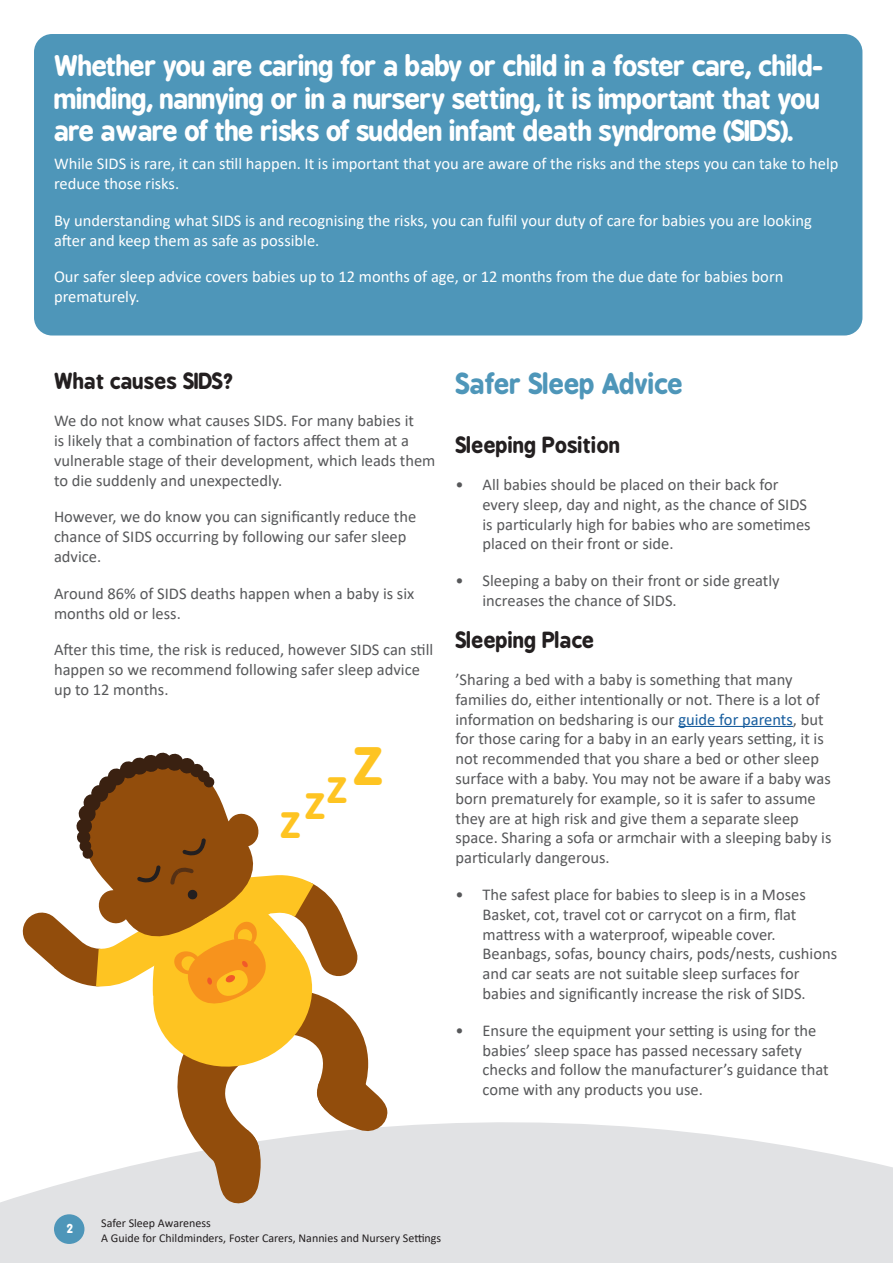
<style>
.page{position:relative;width:893px;height:1263px;background:#fff}
.page>*{position:absolute;margin:0;border:0;box-sizing:border-box;transform-origin:0 0}
.t1{font:700 48.6px "B Preplay";color:#fec422}
.t2{font:700 33.15px "B Preplay";color:#fec422}
.t3{font:700 27px/32.4px "B Preplay";letter-spacing:-.02em;color:#fff;text-align:justify}
.t4{font:700 27px "B Preplay";letter-spacing:-.01em;color:#4e96b9}
.bold_section_head{font:700 21px "B Preplay";color:#231f20}
.normal_text{font:16.5px/19.8px "Calibri";color:#57585a}
.normal_text-2{font:16.5px/19.8px "Calibri";color:#fff}
.t5{font:12px "Calibri";color:#231f20}
.t6{font:700 12px "B Preplay";color:#fff}
.s1{color:#175d9e}
</style>
<div class="page">
<svg style="left:0;top:1122px;width:893px;height:141px;background:#e3e4e6"></svg>
<svg style="left:21px;top:752px;width:368px;height:455px"></svg>
<div style="left:259px;top:1236px;width:163px;height:27px;background:#e1e2e4"></div>
<div style="left:34px;top:34px;width:828px;height:301px;background:#4e96b9;border-radius:18px"></div>
<div style="left:54px;top:1214px;width:30px;height:30px;background:#4e96b9;border-radius:50%"></div>
<hr style="left:678px;top:726px;width:115px;height:1px;background:#175d9e">
<p class="t3" style="left:54px;top:50px;width:771px">Whether you are caring for a baby or child in a foster care, child&shy;minding, nannying or in a nursery setting, it is important that you are aware of the risks of sudden infant death syndrome (SIDS).</p>
<p class="normal_text-2" style="left:54px;top:153px;width:786px">While SIDS is rare, it can still happen. It is important that you are aware of the risks and the steps you can take to help reduce those risks.</p>
<p class="normal_text-2" style="left:54px;top:210px;width:759px">By understanding what SIDS is and recognising the risks, you can fulfil your duty of care for babies you are looking after and keep them as safe as possible.</p>
<p class="normal_text-2" style="left:54px;top:267px;width:731px">Our safer sleep advice covers babies up to 12 months of age, or 12 months from the due date for babies born prematurely.</p>
<p class="bold_section_head" style="left:54px;top:369px;width:181px">What causes SIDS?</p>
<p class="normal_text" style="left:54px;top:410px;width:383px">We do not know what causes SIDS. For many babies it<br>is likely that a combination of factors affect them at a vulnerable stage of their development, which leads them to die suddenly and unexpectedly.</p>
<p class="normal_text" style="left:54px;top:506px;width:364px">However, we do know you can significantly reduce the chance of SIDS occurring by following our safer sleep advice.</p>
<p class="normal_text" style="left:54px;top:583px;width:362px">Around 86% of SIDS deaths happen when a baby is six months old or less.</p>
<p class="normal_text" style="left:54px;top:639px;width:381px">After this time, the risk is reduced, however SIDS can still happen so we recommend following safer sleep advice up to 12 months.</p>
<p class="t1" style="left:353px;top:737px;width:31px">Z</p>
<p class="t2" style="left:327px;top:771px;width:21px">Z</p>
<p class="t2" style="left:305px;top:786px;width:21px">Z</p>
<p class="t2" style="left:280px;top:805px;width:21px">Z</p>
<p class="t4" style="left:455px;top:368px;width:229px">Safer Sleep Advice</p>
<p class="bold_section_head" style="left:455px;top:432px;width:166px">Sleeping Position</p>
<p class="normal_text" style="left:482px;top:474px;width:330px;text-indent:-27px">• All babies should be placed on their back for every sleep, day and night, as the chance of SIDS is particularly high for babies who are sometimes placed on their front or side.</p>
<p class="normal_text" style="left:482px;top:570px;width:299px;text-indent:-27px">• Sleeping a baby on their front or side greatly increases the chance of SIDS.</p>
<p class="bold_section_head" style="left:455px;top:627px;width:140px">Sleeping Place</p>
<p class="normal_text" style="left:455px;top:669px;width:377px">’Sharing a bed with a baby is something that many families do, either intentionally or not. There is a lot of information on bedsharing is our <span class="s1">guide for parents</span>, but for those caring for a baby in an early years setting, it is not recommended that you share a bed or other sleep surface with a baby. You may not be aware if a baby was born prematurely for example, so it is safer to assume they are at high risk and give them a separate sleep space. Sharing a sofa or armchair with a sleeping baby is particularly dangerous.</p>
<p class="normal_text" style="left:482px;top:884px;width:356px;text-indent:-27px">• The safest place for babies to sleep is in a Moses Basket, cot, travel cot or carrycot on a firm, flat mattress with a waterproof, wipeable cover.<br>Beanbags, sofas, bouncy chairs, pods/nests, cushions and car seats are not suitable sleep surfaces for babies and significantly increase the risk of SIDS.</p>
<p class="normal_text" style="left:482px;top:1020px;width:348px;text-indent:-27px">• Ensure the equipment your setting is using for the babies’ sleep space has passed necessary safety checks and follow the manufacturer’s guidance that come with any products you use.</p>
<p class="t6" style="left:67px;top:1221px;width:8px">2</p>
<p class="t5" style="left:101px;top:1215px;width:111px">Safer Sleep Awareness</p>
<p class="t5" style="left:101px;top:1229px;width:341px">A Guide for Childminders, Foster Carers, Nannies and Nursery Settings</p>
</div>
